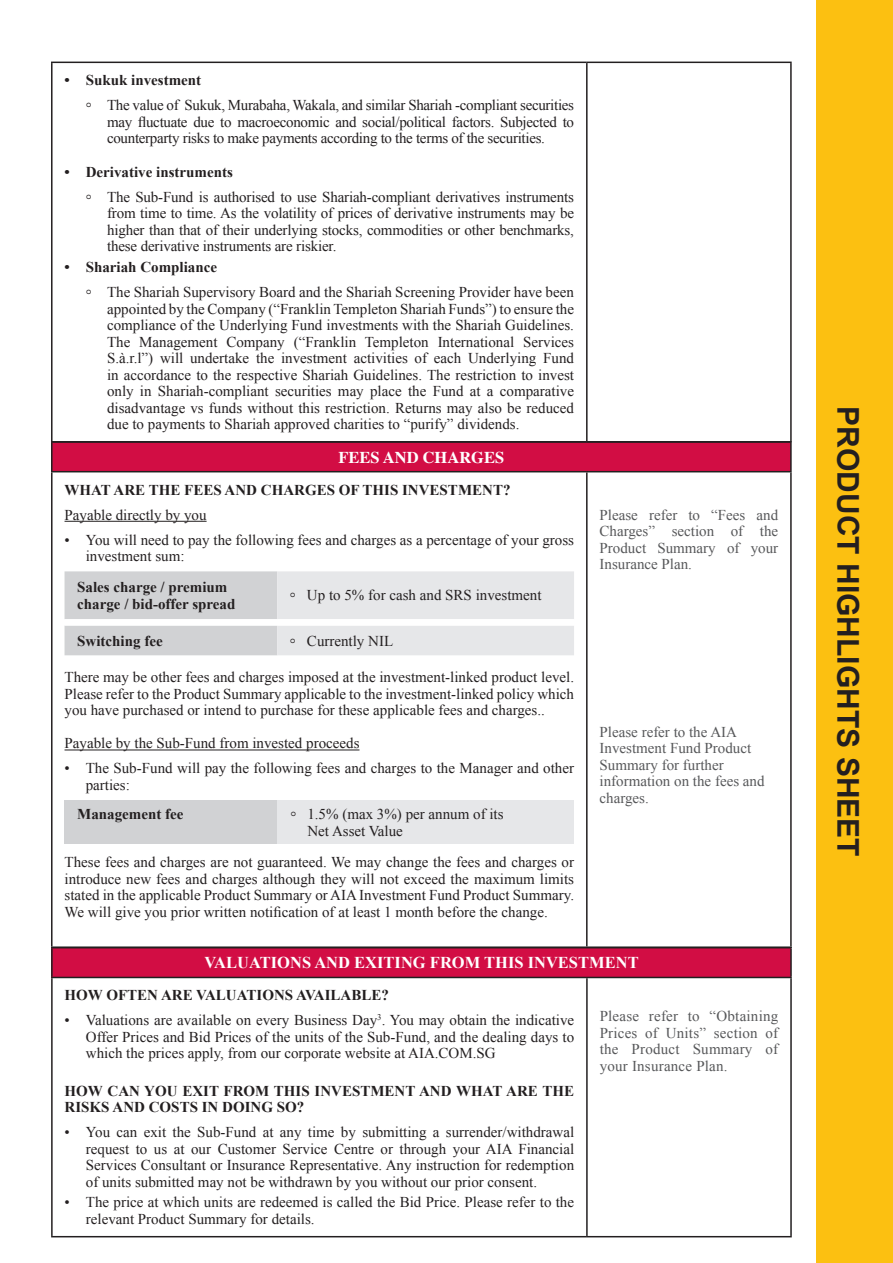
<style>
.page{position:relative;width:893px;height:1263px;background:#fff}
.page>*{position:absolute;margin:0;border:0;box-sizing:border-box;transform-origin:0 0}
.t1{font:700 30px "Arial";color:#231f20}
.t2{font:700 16.5px "Times New Roman";color:#fff}
.t3{font:700 16.5px "Times";color:#fff}
.t4{font:15px/16.5px "Times New Roman";color:#231f20;text-align:justify}
.t5{font:700 15px/16.5px "Times New Roman";color:#231f20}
.t6{font:15px/16.5px "Times New Roman";color:#57585a;text-align:justify}
</style>
<div class="page">
<div style="left:816px;top:0;width:77px;height:1263px;background:#fcc011"></div>
<div style="left:52px;top:442px;width:739px;height:30px;background:#d20d44"></div>
<hr style="left:790px;top:443px;width:2px;height:28px;background:#231f20">
<hr style="left:51px;top:443px;width:2px;height:28px;background:#231f20">
<hr style="left:51px;top:471px;width:536px;height:1px;background:#231f20">
<hr style="left:51px;top:472px;width:2px;height:474px;background:#231f20">
<hr style="left:587px;top:471px;width:205px;height:1px;background:#231f20">
<hr style="left:586px;top:472px;width:2px;height:474px;background:#231f20">
<hr style="left:790px;top:472px;width:2px;height:474px;background:#231f20">
<hr style="left:51px;top:946px;width:536px;height:2px;background:#231f20">
<hr style="left:587px;top:946px;width:205px;height:2px;background:#231f20">
<hr style="left:65px;top:521px;width:142px;height:1px;background:#231f20">
<hr style="left:65px;top:750px;width:294px;height:1px;background:#231f20">
<svg style="left:65px;top:571px;width:509px;height:84px;background:#e0e1e2"></svg>
<div style="left:65px;top:800px;width:213px;height:44px;background:#d1d2d4"></div>
<div style="left:278px;top:800px;width:296px;height:44px;background:#e6e7e9"></div>
<hr style="left:51px;top:62px;width:536px;height:1px;background:#231f20">
<hr style="left:51px;top:63px;width:2px;height:378px;background:#231f20">
<hr style="left:587px;top:62px;width:205px;height:1px;background:#231f20">
<hr style="left:586px;top:63px;width:2px;height:378px;background:#231f20">
<hr style="left:790px;top:63px;width:2px;height:378px;background:#231f20">
<hr style="left:51px;top:441px;width:536px;height:2px;background:#231f20">
<hr style="left:587px;top:441px;width:205px;height:2px;background:#231f20">
<div style="left:52px;top:948px;width:739px;height:29px;background:#d20d44"></div>
<hr style="left:790px;top:948px;width:2px;height:29px;background:#231f20">
<hr style="left:51px;top:948px;width:2px;height:29px;background:#231f20">
<hr style="left:51px;top:977px;width:536px;height:1px;background:#231f20">
<hr style="left:51px;top:978px;width:2px;height:258px;background:#231f20">
<hr style="left:587px;top:977px;width:205px;height:1px;background:#231f20">
<hr style="left:586px;top:978px;width:2px;height:258px;background:#231f20">
<hr style="left:790px;top:978px;width:2px;height:258px;background:#231f20">
<hr style="left:51px;top:1236px;width:536px;height:1px;background:#231f20">
<hr style="left:587px;top:1236px;width:205px;height:1px;background:#231f20">
<p class="t5" style="left:65px;top:72px;width:138px">• Sukuk investment</p>
<p class="t4" style="left:107px;top:97px;width:469px;text-indent:-21px">° The value of Sukuk, Murabaha, Wakala, and similar Shariah -compliant securities may fluctuate due to macroeconomic and social/political factors. Subjected to counterparty risks to make payments according to the terms of the securities.</p>
<p class="t5" style="left:65px;top:163px;width:170px">• Derivative instruments</p>
<p class="t4" style="left:107px;top:188px;width:468px;text-indent:-21px">° The Sub-Fund is authorised to use Shariah-compliant derivatives instruments from time to time. As the volatility of prices of derivative instruments may be higher than that of their underlying stocks, commodities or other benchmarks, these derivative instruments are riskier.</p>
<p class="t5" style="left:64px;top:258px;width:154px">• Shariah Compliance</p>
<p class="t4" style="left:107px;top:284px;width:468px;text-indent:-21px">° The Shariah Supervisory Board and the Shariah Screening Provider have been appointed by the Company (“Franklin Templeton Shariah Funds”) to ensure the compliance of the Underlying Fund investments with the Shariah Guidelines.<br>The Management Company (“Franklin Templeton International Services S.à.r.l”) will undertake the investment activities of each Underlying Fund in accordance to the respective Shariah Guidelines. The restriction to invest only in Shariah-compliant securities may place the Fund at a comparative disadvantage vs funds without this restriction. Returns may also be reduced due to payments to Shariah approved charities to “purify” dividends.</p>
<p class="t3" style="left:338px;top:442px;width:167px">FEES AND CHARGES</p>
<p class="t5" style="left:65px;top:481px;width:447px">WHAT ARE THE FEES AND CHARGES OF THIS INVESTMENT?</p>
<p class="t4" style="left:65px;top:506px;width:144px">Payable directly by you</p>
<p class="t4" style="left:86px;top:531px;width:490px;text-indent:-21px">• You will need to pay the following fees and charges as a percentage of your gross investment sum:</p>
<p class="t5" style="left:77px;top:578px;width:160px">Sales charge / premium charge / bid-offer spread</p>
<p class="t4" style="left:290px;top:587px;width:253px">° Up to 5% for cash and SRS investment</p>
<p class="t5" style="left:77px;top:632px;width:87px">Switching fee</p>
<p class="t4" style="left:290px;top:632px;width:105px">° Currently NIL</p>
<p class="t4" style="left:65px;top:669px;width:511px">There may be other fees and charges imposed at the investment-linked product level.<br>Please refer to the Product Summary applicable to the investment-linked policy which you have purchased or intend to purchase for these applicable fees and charges..</p>
<p class="t4" style="left:65px;top:735px;width:296px">Payable by the Sub-Fund from invested proceeds</p>
<p class="t4" style="left:86px;top:760px;width:490px;text-indent:-21px">• The Sub-Fund will pay the following fees and charges to the Manager and other parties:</p>
<p class="t5" style="left:77px;top:805px;width:108px">Management fee</p>
<p class="t4" style="left:307px;top:805px;width:198px;text-indent:-17px">° 1.5% (max 3%) per annum of its<br>Net Asset Value</p>
<p class="t4" style="left:65px;top:854px;width:511px">These fees and charges are not guaranteed. We may change the fees and charges or introduce new fees and charges although they will not exceed the maximum limits stated in the applicable Product Summary or AIA Investment Fund Product Summary.<br>We will give you prior written notification of at least 1 month before the change.</p>
<p class="t6" style="left:600px;top:506px;width:180px">Please refer to “Fees and Charges” section of the Product Summary of your Insurance Plan.</p>
<p class="t6" style="left:600px;top:723px;width:166px;text-align:left">Please refer to the AIA<br>Investment Fund Product<br>Summary for further information on the fees and charges.</p>
<p class="t2" style="left:205px;top:951px;width:436px">VALUATIONS AND EXITING FROM THIS INVESTMENT</p>
<p class="t5" style="left:65px;top:987px;width:326px">HOW OFTEN ARE VALUATIONS AVAILABLE?</p>
<p class="t4" style="left:86px;top:1012px;width:490px;text-indent:-21px">• Valuations are available on every Business Day<sup>3</sup>. You may obtain the indicative Offer Prices and Bid Prices of the units of the Sub-Fund, and the dealing days to which the prices apply, from our corporate website at AIA.COM.SG</p>
<p class="t5" style="left:65px;top:1082px;width:511px">HOW CAN YOU EXIT FROM THIS INVESTMENT AND WHAT ARE THE<br>RISKS AND COSTS IN DOING SO?</p>
<p class="t4" style="left:86px;top:1124px;width:490px;text-indent:-21px">• You can exit the Sub-Fund at any time by submitting a surrender/withdrawal request to us at our Customer Service Centre or through your AIA Financial Services Consultant or Insurance Representative. Any instruction for redemption of units submitted may not be withdrawn by you without our prior consent.</p>
<p class="t4" style="left:86px;top:1194px;width:490px;text-indent:-21px">• The price at which units are redeemed is called the Bid Price. Please refer to the relevant Product Summary for details.</p>
<p class="t6" style="left:600px;top:1008px;width:180px">Please refer to “Obtaining Prices of Units” section of the Product Summary of your Insurance Plan.</p>
<h1 class="t1" style="left:868px;top:406px;width:452px;rotate:90deg">PRODUCT HIGHLIGHTS SHEET</h1>
</div>
